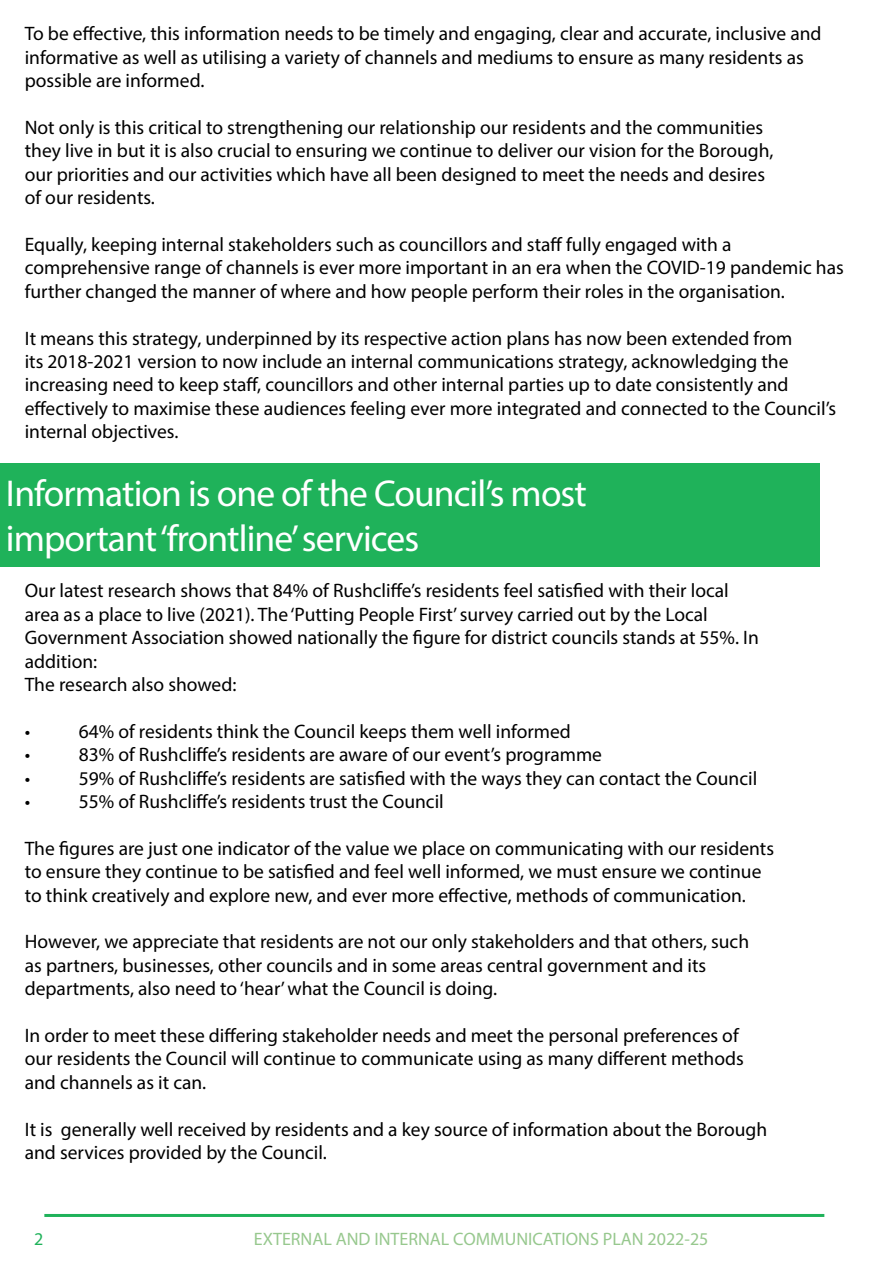
<style>
.page{position:relative;width:893px;height:1263px;background:#fff}
.page>*{position:absolute;margin:0;border:0;box-sizing:border-box;transform-origin:0 0}
.t1{font:37.5px/45px "Myriad Pro";letter-spacing:-.025em;color:#fff}
.t2{font:19.5px/23.4px "Myriad Pro";color:#000}
.t3{font:18px "Myriad Pro";color:#97c88e}
.t4{font:18px "Myriad Pro";color:#1fb25a}
</style>
<div class="page">
<hr style="left:44px;top:1214px;width:780px;height:3px;background:#1fb25a">
<div style="left:0;top:463px;width:819px;height:104px;background:#1fb25a"></div>
<p class="t2" style="left:25px;top:22px;width:798px">To be effective, this information needs to be timely and engaging, clear and accurate, inclusive and informative as well as utilising a variety of channels and mediums to ensure as many residents as possible are informed.</p>
<p class="t2" style="left:25px;top:115px;width:750px">Not only is this critical to strengthening our relationship our residents and the communities they live in but it is also crucial to ensuring we continue to deliver our vision for the Borough, our priorities and our activities which have all been designed to meet the needs and desires of our residents.</p>
<p class="t2" style="left:25px;top:232px;width:820px">Equally, keeping internal stakeholders such as councillors and staff fully engaged with a comprehensive range of channels is ever more important in an era when the COVID-19 pandemic has further changed the manner of where and how people perform their roles in the organisation.</p>
<p class="t2" style="left:25px;top:326px;width:813px">It means this strategy, underpinned by its respective action plans has now been extended from<br>its 2018-2021 version to now include an internal communications strategy, acknowledging the increasing need to keep staff, councillors and other internal parties up to date consistently and effectively to maximise these audiences feeling ever more integrated and connected to the Council’s internal objectives.</p>
<h1 class="t1" style="left:6px;top:470px;width:582px">Information is one of the Council’s most important ‘frontline’ services</h1>
<p class="t2" style="left:25px;top:579px;width:736px">Our latest research shows that 84% of Rushcliffe’s residents feel satisfied with their local area as a place to live (2021). The ‘Putting People First’ survey carried out by the Local Government Association showed nationally the figure for district councils stands at 55%. In addition:<br>The research also showed:</p>
<p class="t2" style="left:25px;top:719px;width:7px">•</p>
<p class="t2" style="left:79px;top:719px;width:494px">64% of residents think the Council keeps them well informed</p>
<p class="t2" style="left:25px;top:743px;width:7px">•</p>
<p class="t2" style="left:79px;top:743px;width:525px">83% of Rushcliffe’s residents are aware of our event’s programme</p>
<p class="t2" style="left:25px;top:766px;width:7px">•</p>
<p class="t2" style="left:79px;top:766px;width:680px">59% of Rushcliffe’s residents are satisfied with the ways they can contact the Council</p>
<p class="t2" style="left:25px;top:789px;width:7px">•</p>
<p class="t2" style="left:79px;top:789px;width:367px">55% of Rushcliffe’s residents trust the Council</p>
<p class="t2" style="left:25px;top:836px;width:751px">The figures are just one indicator of the value we place on communicating with our residents to ensure they continue to be satisfied and feel well informed, we must ensure we continue to think creatively and explore new, and ever more effective, methods of communication.</p>
<p class="t2" style="left:25px;top:930px;width:726px">However, we appreciate that residents are not our only stakeholders and that others, such as partners, businesses, other councils and in some areas central government and its departments, also need to ‘hear’ what the Council is doing.</p>
<p class="t2" style="left:25px;top:1023px;width:721px">In order to meet these differing stakeholder needs and meet the personal preferences of our residents the Council will continue to communicate using as many different methods and channels as it can.</p>
<p class="t2" style="left:25px;top:1117px;width:744px">It is generally well received by residents and a key source of information about the Borough and services provided by the Council.</p>
<p class="t4" style="left:34px;top:1227px;width:11px">2</p>
<p class="t3" style="left:254px;top:1227px;width:456px">EXTERNAL AND INTERNAL COMMUNICATIONS PLAN 2022-25</p>
</div>
